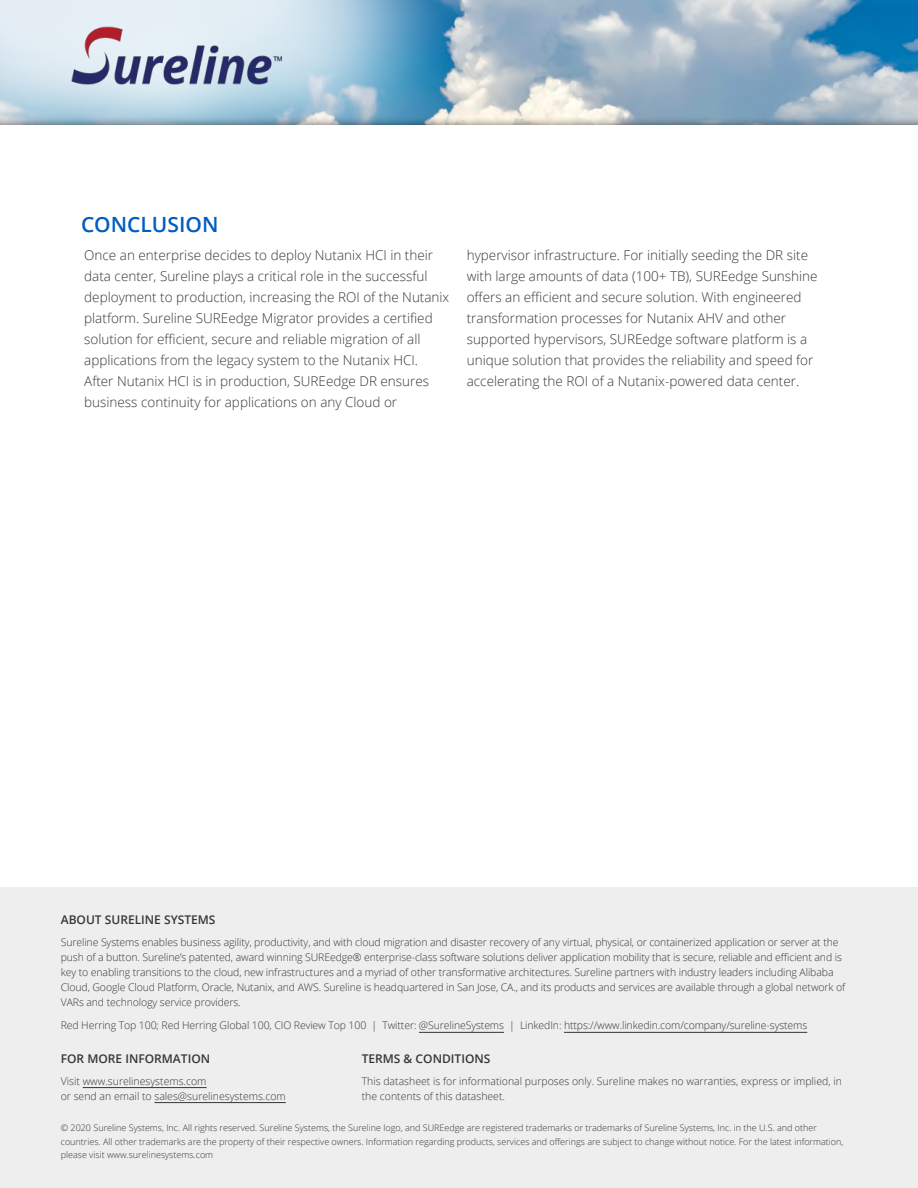
<style>
.page{position:relative;width:918px;height:1188px;background:#fff}
.page>*{position:absolute;margin:0;border:0;box-sizing:border-box;transform-origin:0 0}
.t1{font:600 21px "Open Sans";color:#005dc1}
.t2{font:300 13.5px/21px "Open Sans";color:#393535}
.t3{font:600 12px "Open Sans";color:#393535}
.t4{font:300 10.5px/15px "Open Sans";letter-spacing:-.01em;color:#393535}
.t5{font:300 9px/13.5px "Open Sans";color:#393535}
</style>
<div class="page">
<div style="left:0;top:0;width:918px;height:127px;background:#241f1f;opacity:.75"></div>
<img style="left:72px;top:27px;width:210px;height:57px">
<div style="left:0;top:888px;width:918px;height:300px;background:#eee"></div>
<hr style="left:83px;top:1087px;width:124px;height:1px;background:#393535">
<hr style="left:154px;top:1102px;width:132px;height:1px;background:#393535">
<hr style="left:419px;top:1032px;width:85px;height:1px;background:#393535">
<hr style="left:564px;top:1032px;width:243px;height:1px;background:#393535">
<h1 class="t1" style="left:81px;top:210px;width:139px">CONCLUSION</h1>
<p class="t2" style="left:84px;top:244px;width:367px">Once an enterprise decides to deploy Nutanix HCI in their data center, Sureline plays a critical role in the successful deployment to production, increasing the ROI of the Nutanix platform. Sureline SUREedge Migrator provides a certified solution for efficient, secure and reliable migration of all applications from the legacy system to the Nutanix HCI.<br>After Nutanix HCI is in production, SUREedge DR ensures business continuity for applications on any Cloud or</p>
<p class="t2" style="left:467px;top:244px;width:352px">hypervisor infrastructure. For initially seeding the DR site with large amounts of data (100+ TB), SUREedge Sunshine offers an efficient and secure solution. With engineered transformation processes for Nutanix AHV and other supported hypervisors, SUREedge software platform is a unique solution that provides the reliability and speed for accelerating the ROI of a Nutanix-powered data center.</p>
<p class="t3" style="left:61px;top:912px;width:156px">ABOUT SURELINE SYSTEMS</p>
<p class="t4" style="left:61px;top:935px;width:786px">Sureline Systems enables business agility, productivity, and with cloud migration and disaster recovery of any virtual, physical, or containerized application or server at the push of a button. Sureline’s patented, award winning SUREedge® enterprise-class software solutions deliver application mobility that is secure, reliable and efficient and is key to enabling transitions to the cloud, new infrastructures and a myriad of other transformative architectures. Sureline partners with industry leaders including Alibaba Cloud, Google Cloud Platform, Oracle, Nutanix, and AWS. Sureline is headquartered in San Jose, CA., and its products and services are available through a global network of VARs and technology service providers.</p>
<p class="t4" style="left:61px;top:1018px;width:748px">Red Herring Top 100; Red Herring Global 100, CIO Review Top 100 | Twitter: @SurelineSystems | LinkedIn: https://www.linkedin.com/company/sureline-systems</p>
<p class="t3" style="left:61px;top:1050px;width:151px">FOR MORE INFORMATION</p>
<p class="t4" style="left:61px;top:1073px;width:227px">Visit www.surelinesystems.com<br>or send an email to sales@surelinesystems.com</p>
<p class="t3" style="left:362px;top:1050px;width:130px">TERMS &amp; CONDITIONS</p>
<p class="t4" style="left:362px;top:1073px;width:482px">This datasheet is for informational purposes only. Sureline makes no warranties, express or implied, in the contents of this datasheet.</p>
<p class="t5" style="left:61px;top:1121px;width:784px">© 2020 Sureline Systems, Inc. All rights reserved. Sureline Systems, the Sureline logo, and SUREedge are registered trademarks or trademarks of Sureline Systems, Inc. in the U.S. and other countries. All other trademarks are the property of their respective owners. Information regarding products, services and offerings are subject to change without notice. For the latest information, please visit www.surelinesystems.com</p>
</div>
